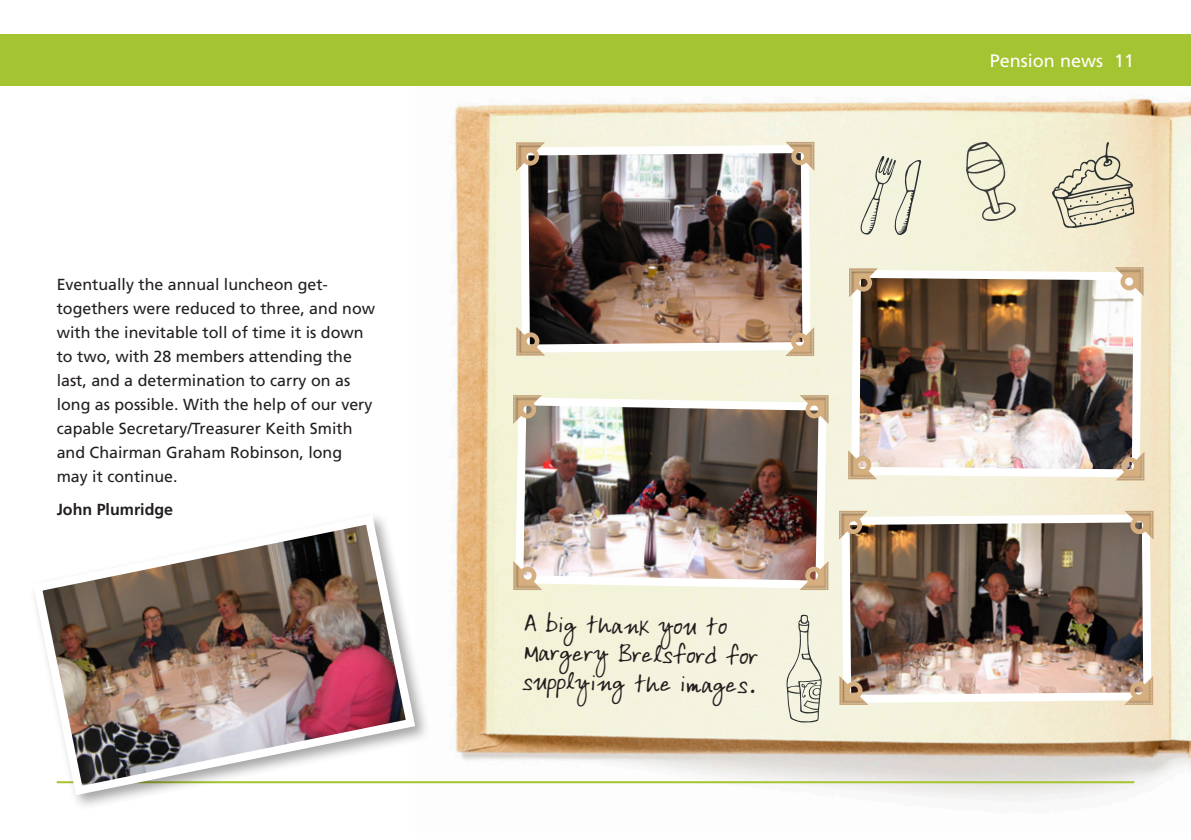
<style>
.page{position:relative;width:1191px;height:840px;background:#fff}
.page>*{position:absolute;margin:0;border:0;box-sizing:border-box;transform-origin:0 0}
.t1{font:24px/28.8px "Ardleys Hand";color:#231f20}
.t2{font:18px "Frutiger";color:#fff}
.t3{font:16px/24px "Frutiger";color:#231f20}
.t4{font:700 16px "Frutiger";color:#231f20}
</style>
<div class="page">
<img style="left:415px;top:85px;width:776px;height:718px">
<div style="left:0;top:34px;width:1191px;height:51px;background:#a5c431"></div>
<hr style="left:57px;top:780px;width:1077px;height:2px;background:#a5c431">
<div style="left:29px;top:511px;width:401px;height:299px;background:#fff"></div>
<img style="left:34px;top:510px;width:386px;height:289px">
<img style="left:516px;top:141px;width:298px;height:215px">
<svg style="left:516px;top:142px;width:29px;height:29px"></svg>
<svg style="left:785px;top:142px;width:29px;height:29px"></svg>
<svg style="left:785px;top:327px;width:29px;height:29px"></svg>
<svg style="left:516px;top:326px;width:29px;height:29px"></svg>
<img style="left:837px;top:510px;width:318px;height:196px">
<svg style="left:1124px;top:675px;width:29px;height:29px"></svg>
<svg style="left:839px;top:675px;width:29px;height:29px"></svg>
<svg style="left:839px;top:510px;width:29px;height:29px"></svg>
<svg style="left:1124px;top:510px;width:29px;height:29px"></svg>
<img style="left:511px;top:393px;width:319px;height:199px">
<svg style="left:799px;top:560px;width:29px;height:29px"></svg>
<svg style="left:513px;top:560px;width:29px;height:29px"></svg>
<svg style="left:513px;top:395px;width:29px;height:29px"></svg>
<svg style="left:799px;top:395px;width:29px;height:29px"></svg>
<img style="left:847px;top:265px;width:298px;height:216px">
<svg style="left:848px;top:450px;width:29px;height:29px"></svg>
<svg style="left:1115px;top:451px;width:29px;height:29px"></svg>
<svg style="left:849px;top:268px;width:29px;height:29px"></svg>
<svg style="left:1114px;top:267px;width:29px;height:29px"></svg>
<svg style="left:860px;top:156px;width:61px;height:79px;background:#dadac7"></svg>
<svg style="left:966px;top:142px;width:49px;height:79px;background:#d8d8c1"></svg>
<svg style="left:786px;top:614px;width:36px;height:108px;background:#d8d8c7"></svg>
<svg style="left:1052px;top:142px;width:82px;height:86px;background:#d4cdb5"></svg>
<p class="t3" style="left:57px;top:272px;width:320px">Eventually the annual luncheon get&shy;togethers were reduced to three, and now with the inevitable toll of time it is down to two, with 28 members attending the last, and a determination to carry on as long as possible. With the help of our very capable Secretary/Treasurer Keith Smith and Chairman Graham Robinson, long may it continue.</p>
<p class="t4" style="left:57px;top:500px;width:118px">John Plumridge</p>
<p class="t1" style="left:523px;top:608px;width:237px;rotate:1deg">A big thank you to<br>Margery Brelsford for supplying the images.</p>
<p class="t2" style="left:989px;top:50px;width:146px">Pension news 11</p>
</div>
